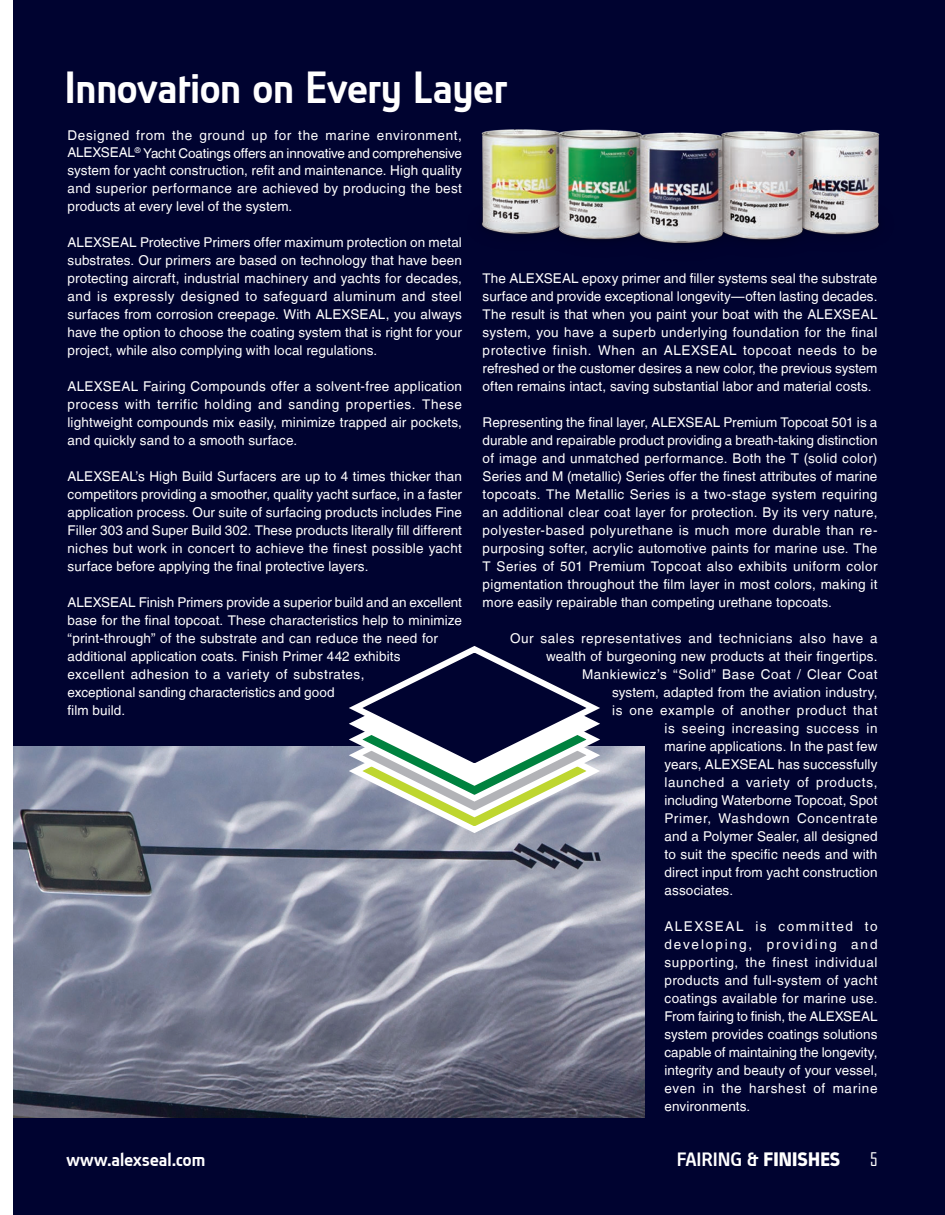
<style>
.page{position:relative;width:945px;height:1215px;background:#fff}
.page>*{position:absolute;margin:0;border:0;box-sizing:border-box;transform-origin:0 0}
.t1{font:500 42px "Absolut Pro";letter-spacing:-.015em;color:#fff}
.t2{font:500 18px "Absolut Pro";color:#fff}
.t3{font:18px "Agency FB";color:#fff}
.t4{font:13.5px/18px "Helvetica LT";letter-spacing:.01em;color:#fff;text-align:justify}
.t5{font:13.5px "Helvetica LT";letter-spacing:.05em;color:#fff}
.t6{font:13.5px "Helvetica LT";letter-spacing:.045em;color:#fff}
.t7{font:13.5px "Helvetica LT";letter-spacing:.04em;color:#fff}
.t8{font:13.5px "Helvetica LT";letter-spacing:.055em;color:#fff}
.s1{font-family:"Absolut Pro Boldreduced";font-weight:400}
</style>
<div class="page">
<div style="left:14px;top:0;width:931px;height:1215px;background:#000330"></div>
<img style="left:14px;top:746px;width:630px;height:371px">
<svg style="left:342px;top:646px;width:265px;height:190px"></svg>
<img style="left:481px;top:130px;width:399px;height:114px">
<h1 class="t1" style="left:68px;top:60px;width:444px">Innovation on Every Layer</h1>
<p class="t4" style="left:68px;top:126px;width:396px">Designed from the ground up for the marine environment, ALEXSEAL<sup>®</sup> Yacht Coatings offers an innovative and comprehensive system for yacht construction, refit and maintenance. High quality and superior performance are achieved by producing the best products at every level of the system.</p>
<p class="t4" style="left:68px;top:234px;width:396px">ALEXSEAL Protective Primers offer maximum protection on metal substrates. Our primers are based on technology that have been protecting aircraft, industrial machinery and yachts for decades, and is expressly designed to safeguard aluminum and steel surfaces from corrosion creepage. With ALEXSEAL, you always have the option to choose the coating system that is right for your project, while also complying with local regulations.</p>
<p class="t4" style="left:68px;top:378px;width:396px">ALEXSEAL Fairing Compounds offer a solvent-free application process with terrific holding and sanding properties. These lightweight compounds mix easily, minimize trapped air pockets, and quickly sand to a smooth surface.</p>
<p class="t4" style="left:68px;top:468px;width:396px">ALEXSEAL’s High Build Surfacers are up to 4 times thicker than competitors providing a smoother, quality yacht surface, in a faster application process. Our suite of surfacing products includes Fine Filler 303 and Super Build 302. These products literally fill different niches but work in concert to achieve the finest possible yacht surface before applying the final protective layers.</p>
<p class="t4" style="left:68px;top:594px;width:396px;text-align:left">ALEXSEAL Finish Primers provide a superior build and an excellent base for the final topcoat. These characteristics help to minimize “print-through” of the substrate and can reduce the need for additional application coats. Finish Primer 442 exhibits<br>excellent adhesion to a variety of substrates,<br>exceptional sanding characteristics and good<br>film build.</p>
<p class="t4" style="left:483px;top:270px;width:396px">The ALEXSEAL epoxy primer and filler systems seal the substrate surface and provide exceptional longevity—often lasting decades.<br>The result is that when you paint your boat with the ALEXSEAL system, you have a superb underlying foundation for the final protective finish. When an ALEXSEAL topcoat needs to be refreshed or the customer desires a new color, the previous system often remains intact, saving substantial labor and material costs.</p>
<p class="t4" style="left:483px;top:414px;width:396px">Representing the final layer, ALEXSEAL Premium Topcoat 501 is a durable and repairable product providing a breath-taking distinction of image and unmatched performance. Both the T (solid color)<br>Series and M (metallic) Series offer the finest attributes of marine topcoats. The Metallic Series is a two-stage system requiring an additional clear coat layer for protection. By its very nature, polyester-based polyurethane is much more durable than re&shy;purposing softer, acrylic automotive paints for marine use. The T Series of 501 Premium Topcoat also exhibits uniform color pigmentation throughout the film layer in most colors, making it more easily repairable than competing urethane topcoats.</p>
<p class="t6" style="left:510px;top:631px;width:369px">Our sales representatives and technicians also have a</p>
<p class="t4" style="left:546px;top:648px;width:333px">wealth of burgeoning new products at their fingertips.</p>
<p class="t7" style="left:582px;top:667px;width:297px">Mankiewicz’s “Solid” Base Coat / Clear Coat</p>
<p class="t4" style="left:612px;top:684px;width:267px">system, adapted from the aviation industry,</p>
<p class="t5" style="left:612px;top:703px;width:267px">is one example of another product that</p>
<p class="t5" style="left:665px;top:721px;width:215px">is seeing increasing success in</p>
<p class="t4" style="left:665px;top:738px;width:215px">marine applications. In the past few</p>
<p class="t4" style="left:665px;top:756px;width:215px">years, ALEXSEAL has successfully</p>
<p class="t5" style="left:665px;top:775px;width:214px">launched a variety of products,</p>
<p class="t4" style="left:665px;top:792px;width:214px">including Waterborne Topcoat, Spot</p>
<p class="t8" style="left:665px;top:811px;width:214px">Primer, Washdown Concentrate</p>
<p class="t4" style="left:665px;top:828px;width:215px">and a Polymer Sealer, all designed</p>
<p class="t4" style="left:665px;top:846px;width:214px">to suit the specific needs and with</p>
<p class="t4" style="left:665px;top:864px;width:215px">direct input from yacht construction</p>
<p class="t4" style="left:665px;top:882px;width:70px">associates.</p>
<p class="t4" style="left:665px;top:918px;width:215px">ALEXSEAL is committed to developing, providing and supporting, the finest individual products and full-system of yacht coatings available for marine use.<br>From fairing to finish, the ALEXSEAL system provides coatings solutions capable of maintaining the longevity, integrity and beauty of your vessel, even in the harshest of marine environments.</p>
<h2 class="t2" style="left:68px;top:1147px;width:140px">www.alexseal.com</h2>
<h2 class="t2" style="left:678px;top:1147px;width:165px">FAIRING &amp; <span class="s1">FINISHES</span></h2>
<h2 class="t3" style="left:870px;top:1148px;width:9px">5</h2>
</div>
